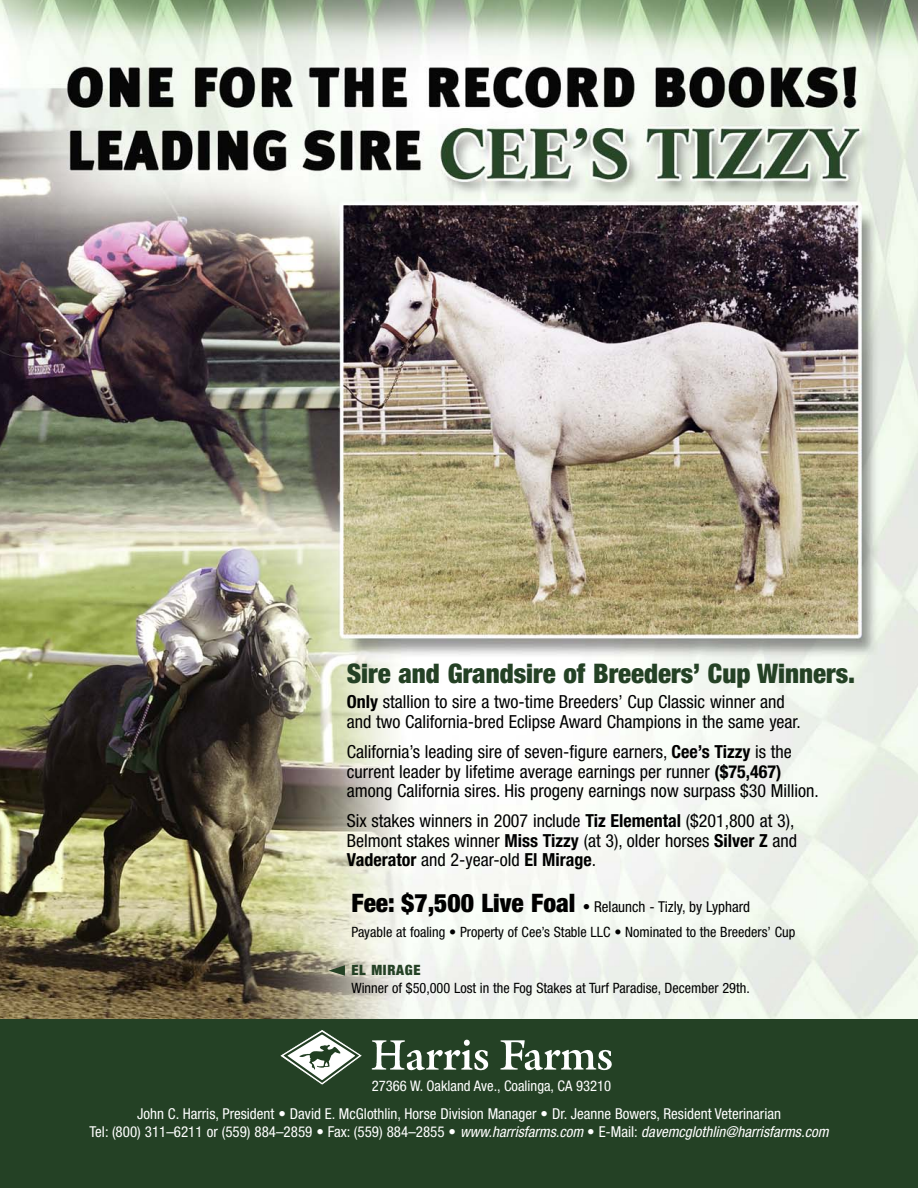
<style>
.page{position:relative;width:918px;height:1188px;background:#fff}
.page>*{position:absolute;margin:0;border:0;box-sizing:border-box;transform-origin:0 0}
.t1{font:900 condensed 27px "Helvetica Neue";color:#244125}
.t2{font:condensed 18px/19.5px "Helvetica Neue";color:#000}
.t3{font:condensed 15px/18px "Helvetica Neue";color:#fff;text-align:center}
.t4{font:condensed 15px "Helvetica Neue";color:#000}
.t5{font:condensed 14.7px "Helvetica Neue";color:#fff}
.t6{font:condensed 14.25px "Helvetica Neue";color:#000}
.t7{font:900 condensed 14.25px "Helvetica Neue";letter-spacing:.05em;color:#244125}
.s1{font-weight:700}
.s2{font-weight:900;font-size:25.5px}
.s3{font-style:italic}
</style>
<div class="page">
<img style="left:0;top:0;width:918px;height:1019px">
<div style="left:0;top:1019px;width:918px;height:169px;background:#244125"></div>
<svg style="left:500px;top:1040px;width:111px;height:30px"></svg>
<svg style="left:372px;top:1040px;width:116px;height:30px"></svg>
<svg style="left:280px;top:1030px;width:82px;height:55px"></svg>
<svg style="left:328px;top:965px;width:17px;height:11px"></svg>
<h1 class="t1" style="left:347px;top:664px;width:510px">Sire and Grandsire of Breeders’ Cup Winners.</h1>
<p class="t2" style="left:347px;top:694px;width:456px"><span class="s1">Only</span> stallion to sire a two-time Breeders’ Cup Classic winner and and two California-bred Eclipse Award Champions in the same year.</p>
<p class="t2" style="left:347px;top:743px;width:474px">California’s leading sire of seven-figure earners, <span class="s1">Cee’s Tizzy</span> is the current leader by lifetime average earnings per runner <span class="s1">($75,467) </span>among California sires. His progeny earnings now surpass $30 Million.</p>
<p class="t2" style="left:347px;top:813px;width:452px">Six stakes winners in 2007 include <span class="s1">Tiz Elemental</span> ($201,800 at 3),<br>Belmont stakes winner <span class="s1">Miss Tizzy</span> (at 3), older horses <span class="s1">Silver Z</span> and<br><span class="s1">Vaderator</span> and 2-year-old <span class="s1">El Mirage</span>.</p>
<p class="t4" style="left:351px;top:901px;width:400px"><span class="s2">Fee: $7,500 Live Foal</span> • Relaunch - Tizly, by Lyphard</p>
<p class="t6" style="left:351px;top:927px;width:445px">Payable at foaling • Property of Cee’s Stable LLC • Nominated to the Breeders’ Cup</p>
<p class="t7" style="left:351px;top:965px;width:71px">EL MIRAGE</p>
<p class="t6" style="left:351px;top:983px;width:400px">Winner of $50,000 Lost in the Fog Stakes at Turf Paradise, December 29th.</p>
<p class="t5" style="left:372px;top:1080px;width:241px">27366 W. Oakland Ave., Coalinga, CA 93210</p>
<p class="t3" style="left:89px;top:1106px;width:743px">John C. Harris, President • David E. McGlothlin, Horse Division Manager • Dr. Jeanne Bowers, Resident Veterinarian<br>Tel: (800) 311–6211 or (559) 884–2859 • Fax: (559) 884–2855 • <span class="s3">www.harrisfarms.com</span>• E-Mail: <span class="s3">davemcglothlin@harrisfarms.com</span></p>
</div>
